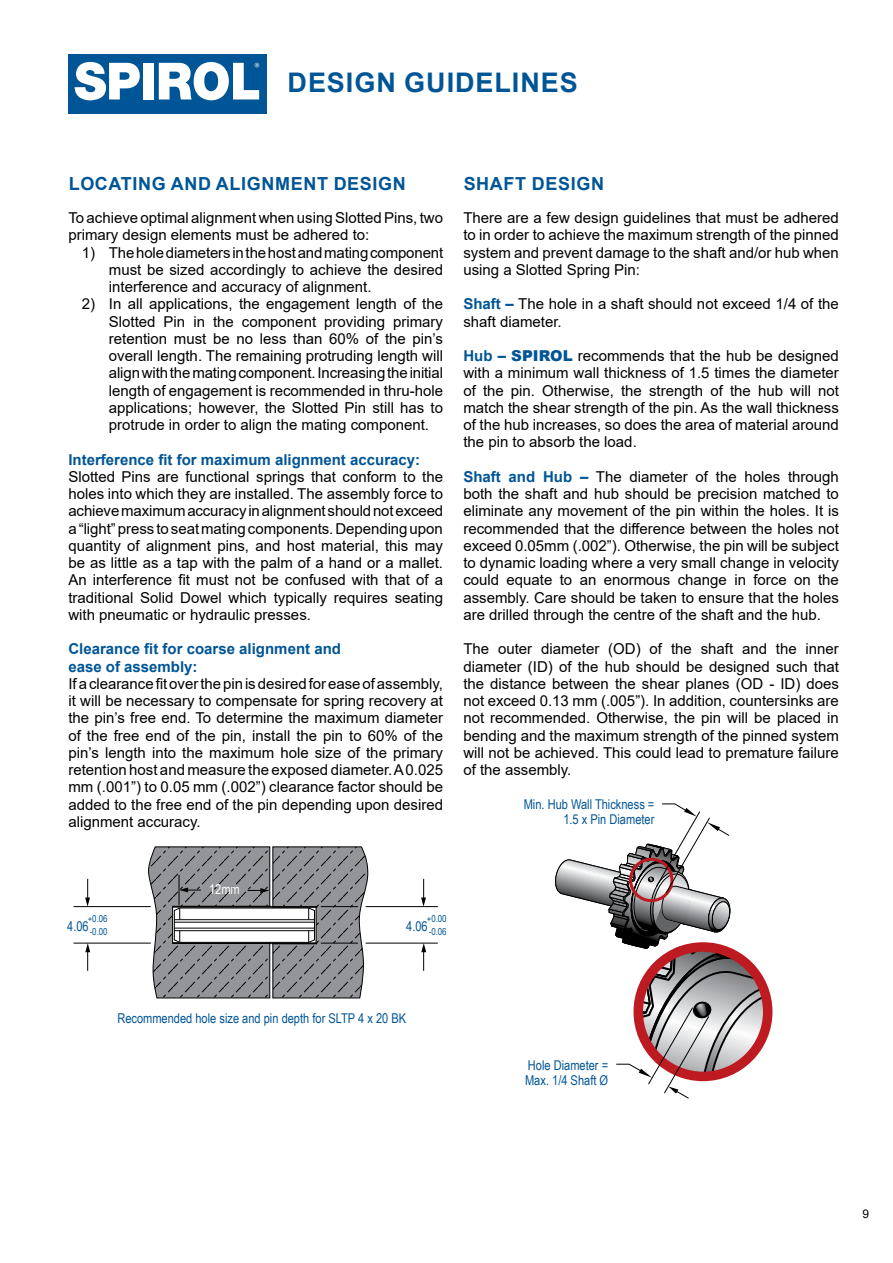
<style>
.page{position:relative;width:893px;height:1263px;background:#fff}
.page>*{position:absolute;margin:0;border:0;box-sizing:border-box;transform-origin:0 0}
.t1{font:700 27px "Arial";letter-spacing:.035em;color:#005596}
.t2{font:700 18px "Arial";letter-spacing:.035em;color:#005596}
.t3{font:15px/17.2px "Arial";color:#000;text-align:justify}
.t4{font:700 15px/17.2px "Arial";color:#005596}
.t5{font:13.5px/15px "Arial Narrow";color:#005596}
.t6{font:13.5px "Arial Narrow";color:#fff}
.t7{font:12px "Arial";color:#000}
.t8{font:9.6px/13.5px "Arial Narrow";color:#005596}
.s1{font-weight:700;color:#005596}
.s2{font-weight:900;color:#005596}
</style>
<div class="page">
<svg style="left:555px;top:803px;width:218px;height:296px"></svg>
<svg style="left:85px;top:879px;width:5px;height:27px"></svg>
<hr style="left:74px;top:943px;width:77px;height:1px;background:#000">
<hr style="left:74px;top:906px;width:77px;height:1px;background:#000">
<svg style="left:85px;top:943px;width:5px;height:28px"></svg>
<svg style="left:421px;top:879px;width:5px;height:27px"></svg>
<hr style="left:366px;top:943px;width:72px;height:1px;background:#000">
<hr style="left:366px;top:906px;width:72px;height:1px;background:#000">
<svg style="left:421px;top:943px;width:5px;height:28px"></svg>
<svg style="left:147px;top:846px;width:222px;height:152px"></svg>
<div style="left:68px;top:54px;width:199px;height:59px;background:#005596"></div>
<div style="left:143px;top:63px;width:11px;height:36px;background:#fff"></div>
<svg style="left:74px;top:62px;width:66px;height:39px"></svg>
<svg style="left:159px;top:61px;width:100px;height:40px"></svg>
<h1 class="t1" style="left:288px;top:64px;width:292px">DESIGN GUIDELINES</h1>
<p class="t2" style="left:69px;top:171px;width:339px">LOCATING AND ALIGNMENT DESIGN</p>
<p class="t3" style="left:68px;top:209px;width:376px">To achieve optimal alignment when using Slotted Pins, two primary design elements must be adhered to:</p>
<p class="t3" style="left:109px;top:244px;width:336px;text-indent:-27px">1) The hole diameters in the host and mating component must be sized accordingly to achieve the desired interference and accuracy of alignment.</p>
<p class="t3" style="left:109px;top:295px;width:336px;text-indent:-27px">2) In all applications, the engagement length of the Slotted Pin in the component providing primary retention must be no less than 60% of the pin’s overall length. The remaining protruding length will align with the mating component. Increasing the initial length of engagement is recommended in thru-hole applications; however, the Slotted Pin still has to protrude in order to align the mating component.</p>
<p class="t4" style="left:68px;top:451px;width:353px">Interference fit for maximum alignment accuracy:</p>
<p class="t3" style="left:68px;top:468px;width:376px">Slotted Pins are functional springs that conform to the holes into which they are installed. The assembly force to achieve maximum accuracy in alignment should not exceed a “light” press to seat mating components. Depending upon quantity of alignment pins, and host material, this may be as little as a tap with the palm of a hand or a mallet.<br>An interference fit must not be confused with that of a traditional Solid Dowel which typically requires seating with pneumatic or hydraulic presses.</p>
<p class="t4" style="left:68px;top:641px;width:274px">Clearance fit for coarse alignment and ease of assembly:</p>
<p class="t3" style="left:68px;top:675px;width:376px">If a clearance fit over the pin is desired for ease of assembly, it will be necessary to compensate for spring recovery at the pin’s free end. To determine the maximum diameter of the free end of the pin, install the pin to 60% of the pin’s length into the maximum hole size of the primary retention host and measure the exposed diameter. A 0.025 mm (.001”) to 0.05 mm (.002”) clearance factor should be added to the free end of the pin depending upon desired alignment accuracy.</p>
<p class="t2" style="left:464px;top:171px;width:142px">SHAFT DESIGN</p>
<p class="t3" style="left:463px;top:209px;width:377px">There are a few design guidelines that must be adhered to in order to achieve the maximum strength of the pinned system and prevent damage to the shaft and/or hub when using a Slotted Spring Pin:</p>
<p class="t3" style="left:463px;top:295px;width:377px"><span class="s1">Shaft –</span> The hole in a shaft should not exceed 1/4 of the shaft diameter.</p>
<p class="t3" style="left:463px;top:347px;width:377px"><span class="s1">Hub –</span> <span class="s2">SPIROL</span> recommends that the hub be designed with a minimum wall thickness of 1.5 times the diameter of the pin. Otherwise, the strength of the hub will not match the shear strength of the pin. As the wall thickness of the hub increases, so does the area of material around the pin to absorb the load.</p>
<p class="t3" style="left:463px;top:468px;width:377px"><span class="s1">Shaft and Hub –</span> The diameter of the holes through both the shaft and hub should be precision matched to eliminate any movement of the pin within the holes. It is recommended that the difference between the holes not exceed 0.05mm (.002”). Otherwise, the pin will be subject to dynamic loading where a very small change in velocity could equate to an enormous change in force on the assembly. Care should be taken to ensure that the holes are drilled through the centre of the shaft and the hub.</p>
<p class="t3" style="left:463px;top:640px;width:377px">The outer diameter (OD) of the shaft and the inner diameter (ID) of the hub should be designed such that the distance between the shear planes (OD - ID) does not exceed 0.13 mm (.005”). In addition, countersinks are not recommended. Otherwise, the pin will be placed in bending and the maximum strength of the pinned system will not be achieved. This could lead to premature failure of the assembly.</p>
<p class="t5" style="left:524px;top:796px;width:132px;text-align:right">Min. Hub Wall Thickness =<br>1.5 x Pin Diameter</p>
<p class="t6" style="left:209px;top:879px;width:32px">12mm</p>
<p class="t5" style="left:67px;top:919px;width:23px">4.06</p>
<p class="t8" style="left:88px;top:911px;width:21px">+0.06 -0.00</p>
<p class="t5" style="left:406px;top:919px;width:23px">4.06</p>
<p class="t8" style="left:427px;top:911px;width:21px">+0.00 -0.06</p>
<p class="t5" style="left:117px;top:1010px;width:290px">Recommended hole size and pin depth for SLTP 4 x 20 BK</p>
<p class="t5" style="left:525px;top:1057px;width:85px">Hole Diameter =<br>Max. 1/4 Shaft Ø</p>
<p class="t7" style="left:863px;top:1205px;width:8px">9</p>
</div>
